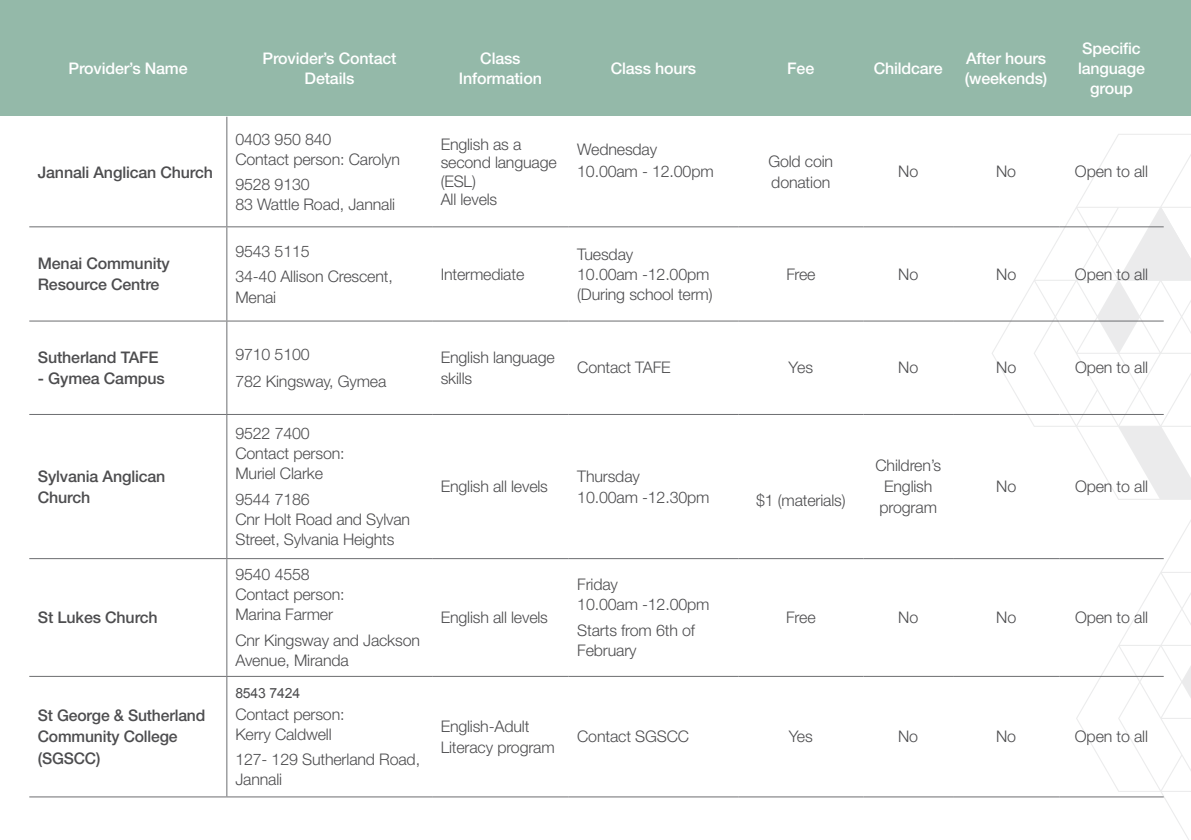
<style>
.page{position:relative;width:1191px;height:840px;background:#fff}
.page>*{position:absolute;margin:0;border:0;box-sizing:border-box;transform-origin:0 0}
.t1{font:300 16px/20px "Helvetica Neue LT Std";letter-spacing:-.01em;color:#4d4d4f}
.t2{font:500 16px/21.2px "Helvetica Neue LT Std";letter-spacing:-.01em;color:#4d4d4f}
.t3{font:500 16px/20px "Helvetica Neue LT Std";letter-spacing:-.01em;color:#fff;text-align:center}
.t4{font:14px "Arial";letter-spacing:-.01em;color:#4d4d4f}
</style>
<div class="page">
<div style="left:0;top:0;width:1191px;height:116px;background:#94b9a9"></div>
<svg style="left:991px;top:134px;width:200px;height:364px"></svg>
<svg style="left:1160px;top:134px;width:31px;height:219px"></svg>
<svg style="left:1076px;top:498px;width:115px;height:341px"></svg>
<hr style="left:29px;top:320px;width:198px;height:1px;background:#6d6e71">
<hr style="left:227px;top:320px;width:205px;height:1px;background:#6d6e71">
<hr style="left:432px;top:320px;width:136px;height:1px;background:#6d6e71">
<hr style="left:568px;top:320px;width:170px;height:1px;background:#6d6e71">
<hr style="left:738px;top:320px;width:125px;height:1px;background:#6d6e71">
<hr style="left:863px;top:320px;width:90px;height:1px;background:#6d6e71">
<hr style="left:953px;top:320px;width:106px;height:1px;background:#6d6e71">
<hr style="left:1059px;top:320px;width:104px;height:1px;background:#6d6e71">
<hr style="left:29px;top:414px;width:198px;height:1px;background:#6d6e71">
<hr style="left:227px;top:414px;width:205px;height:1px;background:#6d6e71">
<hr style="left:432px;top:414px;width:136px;height:1px;background:#6d6e71">
<hr style="left:568px;top:414px;width:170px;height:1px;background:#6d6e71">
<hr style="left:738px;top:414px;width:125px;height:1px;background:#6d6e71">
<hr style="left:953px;top:414px;width:106px;height:1px;background:#6d6e71">
<hr style="left:1059px;top:414px;width:104px;height:1px;background:#6d6e71">
<hr style="left:226px;top:117px;width:1px;height:109px;background:#6d6e71">
<hr style="left:226px;top:227px;width:1px;height:93px;background:#6d6e71">
<hr style="left:226px;top:321px;width:1px;height:93px;background:#6d6e71">
<hr style="left:226px;top:415px;width:1px;height:143px;background:#6d6e71">
<hr style="left:226px;top:559px;width:1px;height:116px;background:#6d6e71">
<hr style="left:226px;top:676px;width:1px;height:120px;background:#6d6e71">
<hr style="left:863px;top:414px;width:90px;height:1px;background:#6d6e71">
<hr style="left:29px;top:558px;width:198px;height:1px;background:#6d6e71">
<hr style="left:227px;top:558px;width:205px;height:1px;background:#6d6e71">
<hr style="left:432px;top:558px;width:136px;height:1px;background:#6d6e71">
<hr style="left:568px;top:558px;width:170px;height:1px;background:#6d6e71">
<hr style="left:738px;top:558px;width:125px;height:1px;background:#6d6e71">
<hr style="left:863px;top:558px;width:90px;height:1px;background:#6d6e71">
<hr style="left:953px;top:558px;width:106px;height:1px;background:#6d6e71">
<hr style="left:1059px;top:558px;width:104px;height:1px;background:#6d6e71">
<hr style="left:29px;top:675px;width:198px;height:1px;background:#6d6e71">
<hr style="left:227px;top:675px;width:205px;height:1px;background:#6d6e71">
<hr style="left:432px;top:675px;width:136px;height:1px;background:#6d6e71">
<hr style="left:568px;top:675px;width:170px;height:1px;background:#6d6e71">
<hr style="left:738px;top:675px;width:125px;height:1px;background:#6d6e71">
<hr style="left:863px;top:675px;width:90px;height:1px;background:#6d6e71">
<hr style="left:953px;top:675px;width:106px;height:1px;background:#6d6e71">
<hr style="left:1059px;top:675px;width:104px;height:1px;background:#6d6e71">
<hr style="left:29px;top:796px;width:198px;height:1px;background:#6d6e71">
<hr style="left:227px;top:796px;width:205px;height:1px;background:#6d6e71">
<hr style="left:432px;top:796px;width:136px;height:1px;background:#6d6e71">
<hr style="left:568px;top:796px;width:170px;height:1px;background:#6d6e71">
<hr style="left:738px;top:796px;width:125px;height:1px;background:#6d6e71">
<hr style="left:863px;top:796px;width:90px;height:1px;background:#6d6e71">
<hr style="left:953px;top:796px;width:106px;height:1px;background:#6d6e71">
<hr style="left:1059px;top:796px;width:104px;height:1px;background:#6d6e71">
<hr style="left:29px;top:226px;width:198px;height:1px;background:#6d6e71">
<hr style="left:227px;top:226px;width:205px;height:1px;background:#6d6e71">
<hr style="left:432px;top:226px;width:136px;height:1px;background:#6d6e71">
<hr style="left:568px;top:226px;width:170px;height:1px;background:#6d6e71">
<hr style="left:738px;top:226px;width:125px;height:1px;background:#6d6e71">
<hr style="left:863px;top:226px;width:90px;height:1px;background:#6d6e71">
<hr style="left:953px;top:226px;width:106px;height:1px;background:#6d6e71">
<hr style="left:1059px;top:226px;width:104px;height:1px;background:#6d6e71">
<p class="t3" style="left:69px;top:58px;width:121px">Provider’s Name</p>
<p class="t3" style="left:262px;top:48px;width:135px">Provider’s Contact<br>Details</p>
<p class="t3" style="left:459px;top:48px;width:84px">Class<br>Information</p>
<p class="t3" style="left:610px;top:58px;width:87px">Class hours</p>
<p class="t3" style="left:787px;top:58px;width:28px">Fee</p>
<p class="t3" style="left:873px;top:58px;width:70px">Childcare</p>
<p class="t3" style="left:965px;top:48px;width:84px;text-align:left">After hours (weekends)</p>
<p class="t3" style="left:1078px;top:38px;width:68px">Specific language group</p>
<p class="t2" style="left:38px;top:161px;width:177px">Jannali Anglican Church</p>
<p class="t1" style="left:235px;top:128px;width:166px">0403 950 840<br>Contact person: Carolyn</p>
<p class="t1" style="left:235px;top:174px;width:161px">9528 9130<br>83 Wattle Road, Jannali</p>
<p class="t2" style="left:38px;top:252px;width:133px">Menai Community<br>Resource Centre</p>
<p class="t1" style="left:235px;top:238px;width:159px;line-height:25.6px">9543 5115<br>34-40 Allison Crescent,</p>
<p class="t1" style="left:235px;top:286px;width:42px">Menai</p>
<p class="t1" style="left:441px;top:135px;width:118px;line-height:18px">English as a second language (ESL)<br>All levels</p>
<p class="t1" style="left:577px;top:138px;width:138px;line-height:21.8px">Wednesday<br>10.00am - 12.00pm</p>
<p class="t1" style="left:441px;top:263px;width:85px">Intermediate</p>
<p class="t1" style="left:577px;top:243px;width:137px">Tuesday<br>10.00am -12.00pm (During school term)</p>
<p class="t1" style="left:768px;top:151px;width:66px">Gold coin donation</p>
<p class="t1" style="left:898px;top:161px;width:21px">No</p>
<p class="t1" style="left:996px;top:161px;width:21px">No</p>
<p class="t1" style="left:1075px;top:161px;width:75px">Open to all</p>
<p class="t1" style="left:786px;top:263px;width:30px">Free</p>
<p class="t1" style="left:898px;top:263px;width:21px">No</p>
<p class="t1" style="left:996px;top:263px;width:21px">No</p>
<p class="t1" style="left:1075px;top:263px;width:75px">Open to all</p>
<p class="t2" style="left:38px;top:346px;width:122px">Sutherland TAFE</p>
<p class="t2" style="left:38px;top:367px;width:128px">- Gymea Campus</p>
<p class="t2" style="left:38px;top:465px;width:129px">Sylvania Anglican<br>Church</p>
<p class="t2" style="left:38px;top:606px;width:121px">St Lukes Church</p>
<p class="t2" style="left:38px;top:704px;width:169px">St George &amp; Sutherland<br>Community College<br>(SGS</p>
<p class="t2" style="left:74px;top:746px;width:28px">CC)</p>
<p class="t1" style="left:235px;top:340px;width:152px;line-height:26.8px">9710 5100<br>782 Kingsway, Gymea</p>
<p class="t1" style="left:441px;top:346px;width:116px;line-height:21.2px">English language skills</p>
<p class="t1" style="left:577px;top:357px;width:95px">Contact TAFE</p>
<p class="t1" style="left:788px;top:357px;width:26px">Yes</p>
<p class="t1" style="left:898px;top:357px;width:21px">No</p>
<p class="t1" style="left:996px;top:357px;width:21px">No</p>
<p class="t1" style="left:1075px;top:357px;width:75px">Open to all</p>
<p class="t1" style="left:235px;top:423px;width:111px">9522 7400<br>Contact person:<br>Muriel Clarke</p>
<p class="t1" style="left:235px;top:488px;width:176px">9544 7186<br>Cnr Holt Road and Sylvan<br>Street, Sylvania Heights</p>
<p class="t1" style="left:235px;top:564px;width:111px">9540 4558<br>Contact person:<br>Marina Farmer</p>
<p class="t1" style="left:235px;top:629px;width:186px">Cnr Kingsway and Jackson<br>Avenue, Miranda</p>
<p class="t4" style="left:235px;top:683px;width:66px">8543 7424</p>
<p class="t1" style="left:235px;top:703px;width:111px">Contact person:<br>Kerry Caldwell</p>
<p class="t1" style="left:235px;top:748px;width:186px">127- 129 Sutherland Road,<br>Jannali</p>
<p class="t1" style="left:441px;top:476px;width:109px">English all levels</p>
<p class="t1" style="left:577px;top:464px;width:134px;line-height:21.2px">Thursday<br>10.00am -12.30pm</p>
<p class="t1" style="left:441px;top:606px;width:109px">English all levels</p>
<p class="t1" style="left:577px;top:574px;width:134px">Friday<br>10.00am -12.00pm</p>
<p class="t1" style="left:577px;top:619px;width:119px">Starts from 6th of<br>February</p>
<p class="t1" style="left:756px;top:489px;width:91px">$1 (materials)</p>
<p class="t1" style="left:875px;top:454px;width:67px;line-height:21.2px">Children’s<br>English program</p>
<p class="t1" style="left:996px;top:476px;width:21px">No</p>
<p class="t1" style="left:1075px;top:476px;width:75px">Open to all</p>
<p class="t1" style="left:786px;top:606px;width:31px">Free</p>
<p class="t1" style="left:898px;top:606px;width:21px">No</p>
<p class="t1" style="left:996px;top:606px;width:21px">No</p>
<p class="t1" style="left:1075px;top:606px;width:75px">Open to all</p>
<p class="t1" style="left:441px;top:714px;width:116px;line-height:21.2px">English-Adult<br>Literacy program</p>
<p class="t1" style="left:577px;top:726px;width:113px">Contact SGSCC</p>
<p class="t1" style="left:789px;top:726px;width:25px">Yes</p>
<p class="t1" style="left:898px;top:726px;width:21px">No</p>
<p class="t1" style="left:996px;top:726px;width:21px">No</p>
<p class="t1" style="left:1075px;top:726px;width:75px">Open to all</p>
</div>
